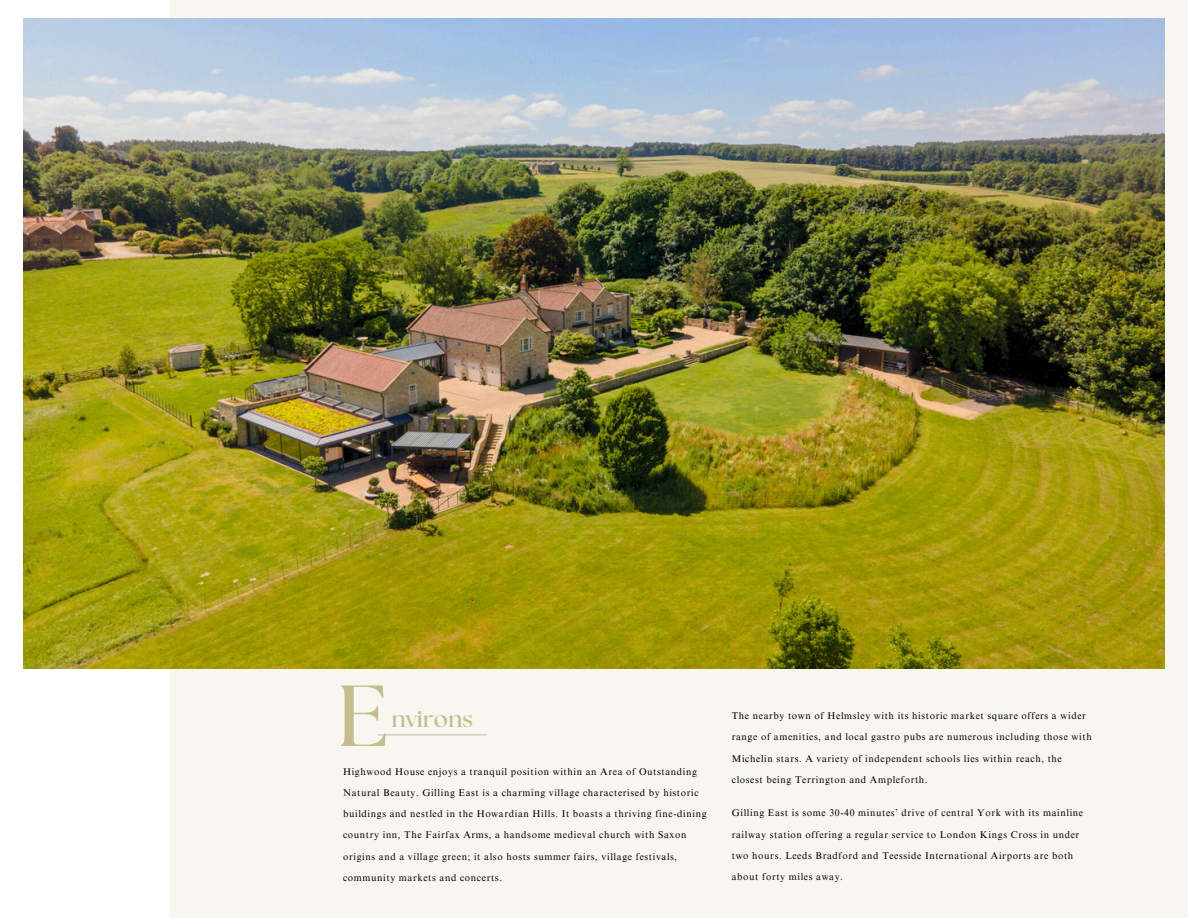
<style>
.page{position:relative;width:1188px;height:918px;background:#fff}
.page>*{position:absolute;margin:0;border:0;box-sizing:border-box;transform-origin:0 0}
.t1{font:700 86.4px "The Seasons";color:#c4bc8c}
.t2{font:700 23.55px "The Seasons";letter-spacing:.01em;color:#c4bc8c}
.t3{font:9.75px/21.5px "Times NRMT Pro";letter-spacing:.065em;color:#000}
</style>
<div class="page">
<div style="left:170px;top:0;width:1018px;height:918px;background:#f7f6f0"></div>
<img style="left:24px;top:18px;width:1141px;height:651px">
<hr style="left:378px;top:735px;width:108px;height:1px;background:#c2be99">
<h1 class="t1" style="left:337px;top:677px;width:53px">E</h1>
<p class="t2" style="left:392px;top:708px;width:83px">nvirons</p>
<p class="t3" style="left:343px;top:762px;width:365px">Highwood House enjoys a tranquil position within an Area of Outstanding Natural Beauty. Gilling East is a charming village characterised by historic buildings and nestled in the Howardian Hills. It boasts a thriving fine-dining country inn, The Fairfax Arms, a handsome medieval church with Saxon origins and a village green; it also hosts summer fairs, village festivals, community markets and concerts.</p>
<h1 class="t3" style="left:732px;top:706px;width:361px">The nearby town of Helmsley with its historic market square offers a wider range of amenities, and local gastro pubs are numerous including those with Michelin stars. A variety of independent schools lies within reach, the closest being Terrington and Ampleforth.</h1>
<p class="t3" style="left:732px;top:803px;width:353px">Gilling East is some 30-40 minutes’ drive of central York with its mainline railway station offering a regular service to London Kings Cross in under two hours. Leeds Bradford and Teesside International Airports are both about forty miles away.</p>
</div>
